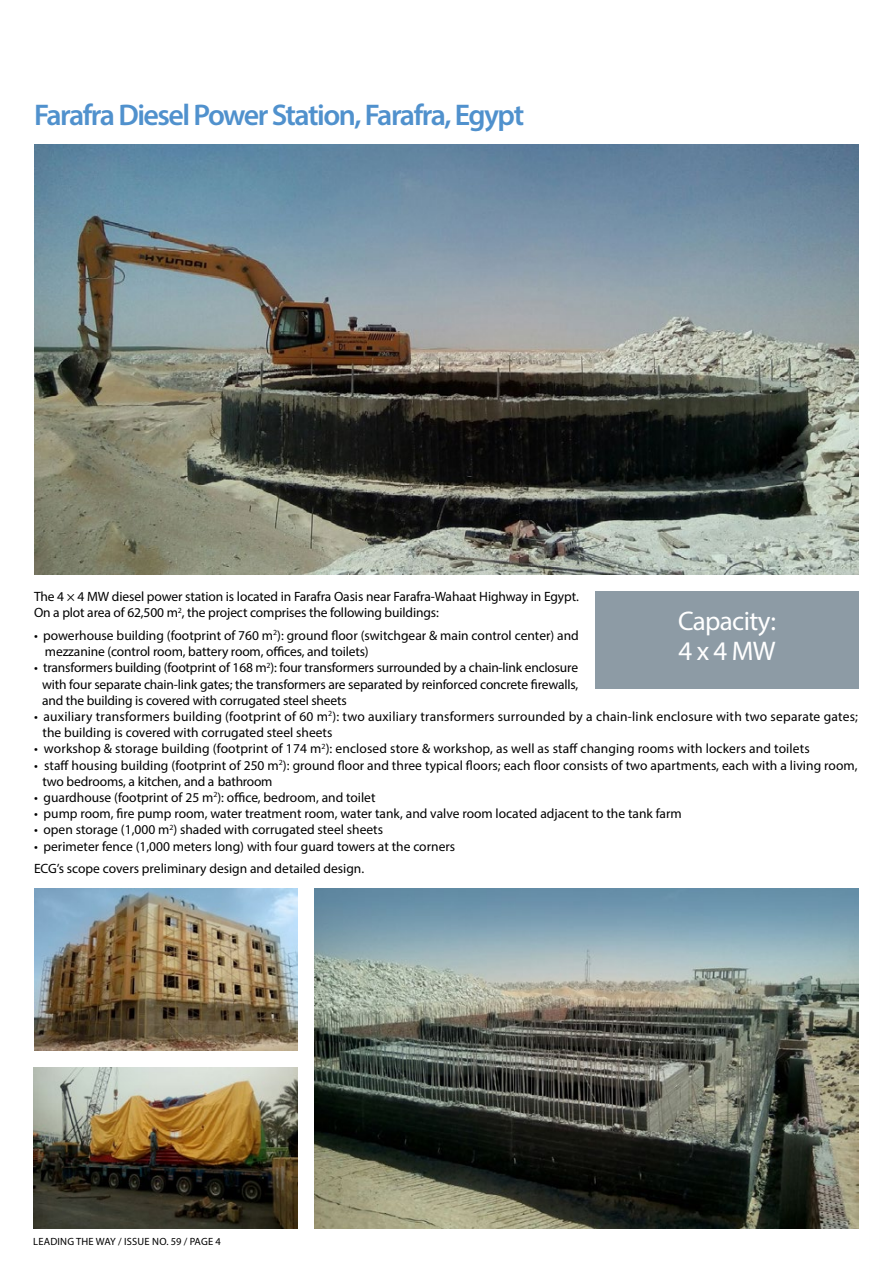
<style>
.page{position:relative;width:893px;height:1263px;background:#fff}
.page>*{position:absolute;margin:0;border:0;box-sizing:border-box;transform-origin:0 0}
.t1{font:600 30px "Myriad Pro";letter-spacing:-.05em;color:#5091cd}
.t2{font:27px/30px "Myriad Pro";letter-spacing:-.025em;color:#fff}
.t3{font:13.5px/16.2px "Myriad Pro";color:#000}
.t4{font:10.5px "Myriad Pro";letter-spacing:.02em;color:#000}
</style>
<div class="page">
<img style="left:315px;top:889px;width:544px;height:340px">
<img style="left:34px;top:145px;width:825px;height:429px">
<img style="left:34px;top:889px;width:264px;height:161px">
<div style="left:595px;top:591px;width:264px;height:98px;background:#8d9ba5"></div>
<img style="left:34px;top:1067px;width:263px;height:162px">
<h1 class="t1" style="left:34px;top:95px;width:492px">Farafra Diesel Power Station, Farafra, Egypt</h1>
<p class="t3" style="left:34px;top:588px;width:546px">The 4 × 4 MW diesel power station is located in Farafra Oasis near Farafra-Wahaat H ighway in Egypt.<br>On a plot area of 62,500 m<sup>2</sup>, the project comprises the following buildings:</p>
<p class="t3" style="left:45px;top:627px;width:535px;text-indent:-11px">• powerhouse building (footprint of 760 m<sup>2</sup>): ground floor (switchgear &amp; main control center) and mezzanine (control room, battery room, offices, and toilets)</p>
<p class="t3" style="left:42px;top:659px;width:538px;text-align:justify;text-indent:-8px">• transformers building (footprint of 168 m<sup>2</sup>): four transformers surrounded by a chain-link enclosure with four separate chain-link gates; the transformers are separated by reinforced concrete firewalls, and the building is covered with corrugated steel sheets</p>
<p class="t3" style="left:43px;top:708px;width:817px;text-indent:-9px">• auxiliary transformers building (footprint of 60 m<sup>2</sup>): two auxiliary transformers surrounded by a chain-link enclosure with two separate gates; the building is covered with corrugated steel sheets</p>
<p class="t3" style="left:34px;top:740px;width:777px">• workshop &amp; storage building (footprint of 174 m<sup>2</sup>): enclosed store &amp; workshop, as well as staff changing rooms with lockers and toilets</p>
<p class="t3" style="left:43px;top:757px;width:817px;text-indent:-9px">• staff housing building (footprint of 250 m<sup>2</sup>): ground floor and three typical floors; each floor consists of two apartments, each with a living room, two bedrooms, a kitchen, and a bathroom</p>
<p class="t3" style="left:34px;top:789px;width:343px">• guardhouse (footprint of 25 m<sup>2</sup>): office, bedroom, and toilet</p>
<p class="t3" style="left:34px;top:805px;width:649px">• pump room, fire pump room, water treatment room, water tank, and valve room located adjacent to the tank farm</p>
<p class="t3" style="left:34px;top:821px;width:351px">• open storage (1,000 m<sup>2</sup>) shaded with corrugated steel sheets</p>
<p class="t3" style="left:34px;top:834px;width:423px;line-height:22.5px">• perimeter fence (1,000 meters long) with four guard towers at the corners<br>ECG’s scope covers preliminary design and detailed design.</p>
<h2 class="t2" style="left:678px;top:606px;width:100px">Capacity:<br>4 x 4 MW</h2>
<p class="t4" style="left:33px;top:1235px;width:189px">Leading the way / issue no. 59 / page 4</p>
</div>
